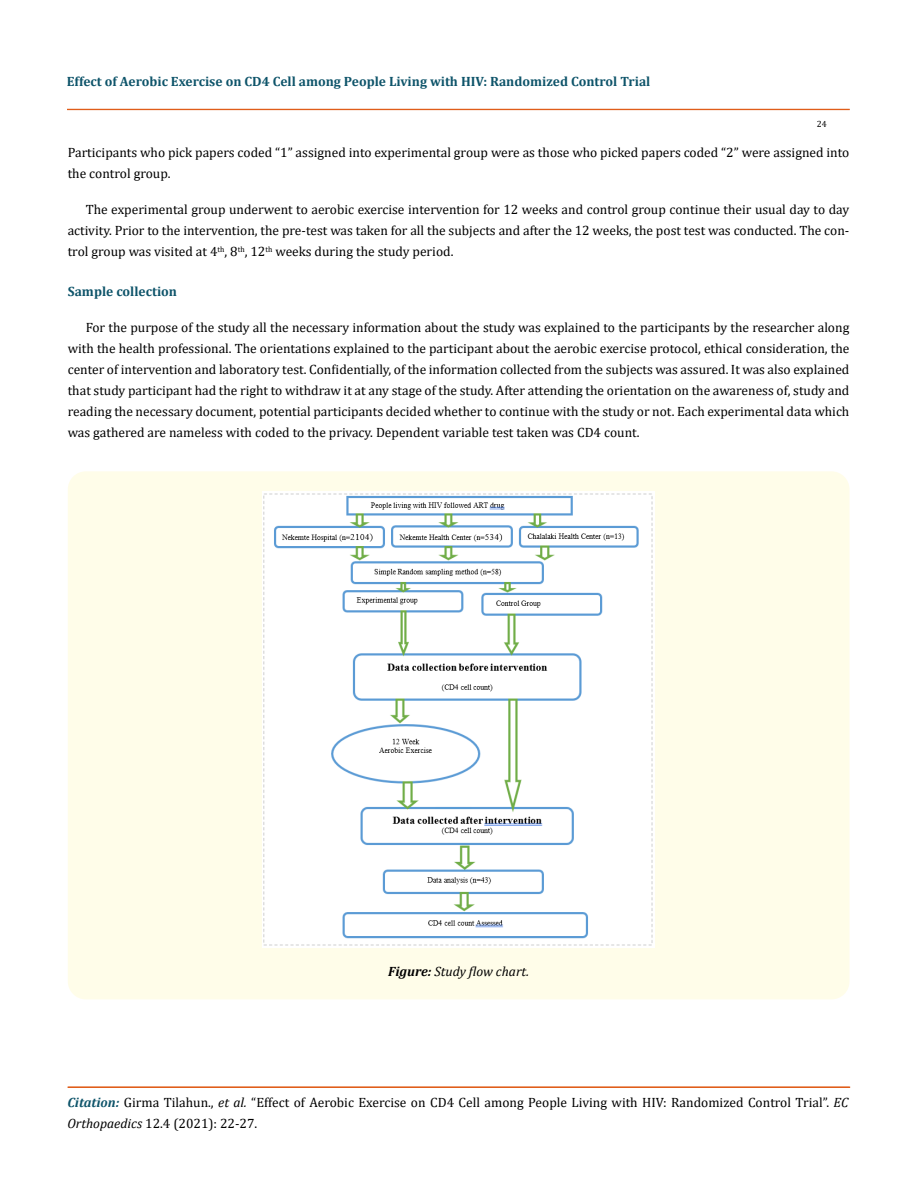
<style>
.page{position:relative;width:917px;height:1190px;background:#fff}
.page>*{position:absolute;margin:0;border:0;box-sizing:border-box;transform-origin:0 0}
.t1{font:13.5px/21px "Cambria";color:#000}
.t2{font:700 13.5px "Cambria";color:#0e546a}
.t3{font:italic 13.5px "Cambria";color:#000}
.t4{font:9px "Cambria";color:#000}
.s1{font-weight:700}
.s2{font-weight:700;font-style:italic;color:#0e546a}
.s3{font-style:italic}
</style>
<div class="page">
<div style="left:67px;top:109px;width:782px;height:1px;border:1px solid #e05d1a"></div>
<hr style="left:68px;top:1087px;width:781px;height:1px;background:#e05d1a">
<div style="left:68px;top:471px;width:781px;height:528px;background:#fffde9;border-radius:18px"></div>
<img style="left:262px;top:491px;width:393px;height:456px">
<p class="t2" style="left:67px;top:72px;width:585px">Effect of Aerobic Exercise on CD4 Cell among People Living with HIV: Randomized Control Trial</p>
<p class="t4" style="left:816px;top:118px;width:11px">24</p>
<p class="t1" style="left:68px;top:142px;width:783px">Participants who pick papers coded “1” assigned into experimental group were as those who picked papers coded “2” were assigned into the control group.</p>
<p class="t1" style="left:68px;top:199px;width:783px;text-align:justify;text-indent:18px">The experimental group underwent to aerobic exercise intervention for 12 weeks and control group continue their usual day to day activity. Prior to the intervention, the pre-test was taken for all the subjects and after the 12 weeks, the post test was conducted. The con&shy;trol group was visited at 4<sup>th</sup>, 8<sup>th</sup>, 12<sup>th</sup> weeks during the study period.</p>
<p class="t2" style="left:68px;top:282px;width:111px">Sample collection</p>
<p class="t1" style="left:68px;top:317px;width:783px;text-align:justify;text-indent:18px">For the purpose of the study all the necessary information about the study was explained to the participants by the researcher along with the health professional. The orientations explained to the participant about the aerobic exercise protocol, ethical consideration, the center of intervention and laboratory test. Confidentially, of the information collected from the subjects was assured. It was also explained that study participant had the right to withdraw it at any stage of the study. After attending the orientation on the awareness of, study and reading the necessary document, potential participants decided whether to continue with the study or not. Each experimental data which was gathered are nameless with coded to the privacy. Dependent variable test taken was CD4 count.</p>
<p class="t3" style="left:388px;top:962px;width:142px"><span class="s1">Figure:</span> Study flow chart.</p>
<p class="t1" style="left:67px;top:1092px;width:782px"><span class="s2">Citation:</span> Girma Tilahun., <span class="s3">et al.</span> “Effect of Aerobic Exercise on CD4 Cell among People Living with HIV: Randomized Control Trial”. <span class="s3">EC<br>Orthopaedics</span> 12.4 (2021): 22-27.</p>
</div>
